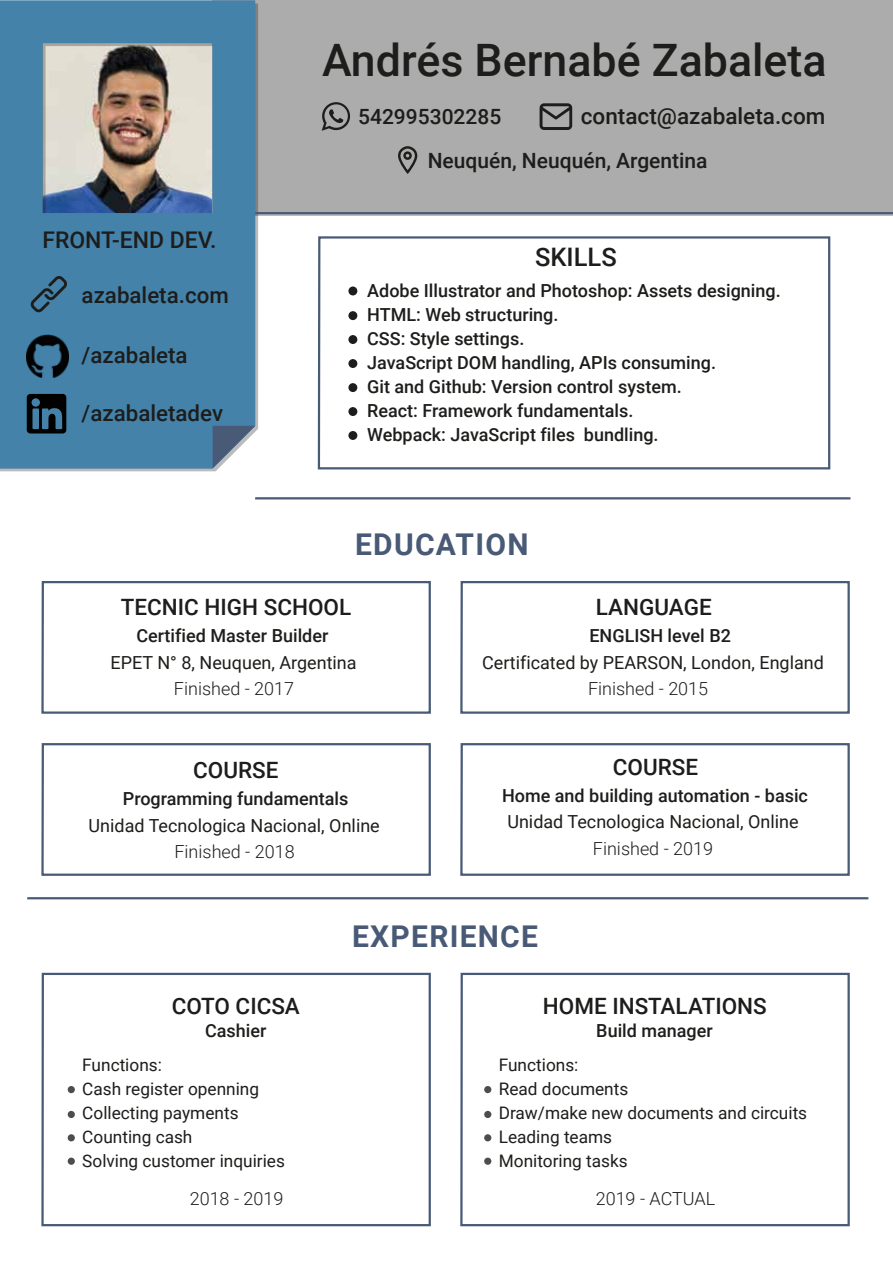
<style>
.page{position:relative;width:893px;height:1263px;background:#fff}
.page>*{position:absolute;margin:0;border:0;box-sizing:border-box;transform-origin:0 0}
.t1{font:500 44.7px "Roboto";color:#1d1d1b}
.t2{font:700 30px "Roboto";letter-spacing:.04em;color:#495a76}
.t3{font:500 25.5px "Roboto";color:#1d1d1b}
.t4{font:500 22.95px "Roboto";color:#1d1d1b}
.t5{font:500 22.5px "Roboto";color:#1d1d1b}
.t6{font:500 22.35px "Roboto";color:#1d1d1b}
.t7{font:500 21px "Roboto";color:#1d1d1b}
.t8{font:500 18px/24px "Roboto";color:#1d1d1b}
.t9{font:18px "Roboto";color:#1d1d1b}
.t10{font:300 18px "Roboto";color:#1d1d1b}
.t11{font:17.25px/24px "Roboto";color:#1d1d1b}
</style>
<div class="page">
<div style="left:213px;top:1px;width:680px;height:212px;background:#acacac"></div>
<svg style="left:0;top:1px;width:255px;height:467px;background:#5e8aa6"></svg>
<svg style="left:31px;top:275px;width:37px;height:37px"></svg>
<img style="left:26px;top:335px;width:42px;height:42px">
<svg style="left:27px;top:394px;width:39px;height:39px;background:#162a37"></svg>
<svg style="left:322px;top:102px;width:28px;height:29px"></svg>
<svg style="left:540px;top:103px;width:32px;height:27px"></svg>
<svg style="left:398px;top:146px;width:20px;height:28px"></svg>
<svg style="left:213px;top:426px;width:42px;height:42px"></svg>
<hr style="left:255px;top:497px;width:595px;height:2px;background:#495a76">
<hr style="left:27px;top:897px;width:841px;height:2px;background:#495a76">
<hr style="left:255px;top:212px;width:638px;height:2px;background:#495a76">
<div style="left:318px;top:236px;width:512px;height:233px;border:2px solid #495a76"></div>
<div style="left:41px;top:973px;width:390px;height:253px;border:2px solid #495a76"></div>
<div style="left:41px;top:581px;width:390px;height:133px;border:2px solid #495a76"></div>
<div style="left:41px;top:743px;width:390px;height:133px;border:2px solid #495a76"></div>
<div style="left:460px;top:743px;width:390px;height:133px;border:2px solid #495a76"></div>
<div style="left:460px;top:581px;width:390px;height:133px;border:2px solid #495a76"></div>
<div style="left:460px;top:973px;width:390px;height:253px;border:2px solid #495a76"></div>
<div style="left:348px;top:286px;width:9px;height:9px;background:#1d1d1b;border-radius:50%"></div>
<div style="left:348px;top:311px;width:9px;height:9px;background:#1d1d1b;border-radius:50%"></div>
<div style="left:348px;top:335px;width:9px;height:9px;background:#1d1d1b;border-radius:50%"></div>
<div style="left:348px;top:359px;width:9px;height:9px;background:#1d1d1b;border-radius:50%"></div>
<div style="left:348px;top:383px;width:9px;height:9px;background:#1d1d1b;border-radius:50%"></div>
<div style="left:348px;top:407px;width:9px;height:9px;background:#1d1d1b;border-radius:50%"></div>
<div style="left:348px;top:431px;width:9px;height:9px;background:#1d1d1b;border-radius:50%"></div>
<div style="left:484px;top:1086px;width:7px;height:7px;background:#4d4d4c;border-radius:50%"></div>
<div style="left:484px;top:1111px;width:7px;height:7px;background:#4d4d4c;border-radius:50%"></div>
<div style="left:484px;top:1134px;width:7px;height:7px;background:#4d4d4c;border-radius:50%"></div>
<div style="left:484px;top:1157px;width:7px;height:8px;background:#4d4d4c;border-radius:50%"></div>
<div style="left:68px;top:1086px;width:7px;height:7px;background:#4d4d4c;border-radius:50%"></div>
<div style="left:68px;top:1111px;width:7px;height:7px;background:#4d4d4c;border-radius:50%"></div>
<div style="left:68px;top:1134px;width:7px;height:7px;background:#4d4d4c;border-radius:50%"></div>
<div style="left:68px;top:1157px;width:7px;height:8px;background:#4d4d4c;border-radius:50%"></div>
<h1 class="t1" style="left:322px;top:29px;width:506px">Andrés Bernabé Zabaleta</h1>
<p class="t7" style="left:358px;top:102px;width:145px">542995302285</p>
<p class="t5" style="left:581px;top:100px;width:246px">contact@azabaleta.com</p>
<p class="t4" style="left:43px;top:224px;width:176px">FRONT-END DEV.</p>
<p class="t6" style="left:82px;top:279px;width:149px">azabaleta.com</p>
<p class="t6" style="left:82px;top:339px;width:107px">/azabaleta</p>
<p class="t6" style="left:82px;top:398px;width:143px">/azabaletadev</p>
<p class="t7" style="left:428px;top:146px;width:281px">Neuquén, Neuquén, Argentina</p>
<h3 class="t3" style="left:535px;top:239px;width:83px">SKILLS</h3>
<p class="t8" style="left:367px;top:278px;width:415px">Adobe Illustrator and Photoshop: Assets designing.<br>HTML: Web structuring.<br>CSS: Style settings.<br>JavaScript DOM handling, APIs consuming.<br>Git and Github: Version control system.<br>React: Framework fundamentals.<br>Webpack: JavaScript files bundling.</p>
<h2 class="t2" style="left:355px;top:524px;width:175px">EDUCATION</h2>
<p class="t5" style="left:121px;top:591px;width:232px">TECNIC HIGH SCHOOL</p>
<p class="t5" style="left:596px;top:591px;width:117px">LANGUAGE</p>
<p class="t8" style="left:136px;top:623px;width:193px">Certified Master Builder</p>
<p class="t8" style="left:589px;top:623px;width:143px">ENGLISH level B2</p>
<p class="t9" style="left:111px;top:650px;width:248px">EPET N° 8, Neuquen, Argentina</p>
<p class="t9" style="left:482px;top:650px;width:343px">Certificated by PEARSON, London, England</p>
<p class="t10" style="left:174px;top:676px;width:122px">Finished - 2017</p>
<p class="t10" style="left:588px;top:676px;width:122px">Finished - 2015</p>
<p class="t5" style="left:193px;top:754px;width:87px">COURSE</p>
<p class="t5" style="left:613px;top:751px;width:87px">COURSE</p>
<p class="t8" style="left:123px;top:786px;width:227px">Programming fundamentals</p>
<p class="t9" style="left:89px;top:813px;width:293px">Unidad Tecnologica Nacional, Online</p>
<p class="t10" style="left:174px;top:839px;width:122px">Finished - 2018</p>
<p class="t8" style="left:502px;top:783px;width:307px">Home and building automation - basic</p>
<p class="t9" style="left:507px;top:809px;width:293px">Unidad Tecnologica Nacional, Online</p>
<p class="t10" style="left:593px;top:836px;width:122px">Finished - 2019</p>
<p class="t5" style="left:172px;top:990px;width:130px">COTO CICSA</p>
<p class="t8" style="left:205px;top:1017px;width:63px">Cashier</p>
<p class="t11" style="left:82px;top:1052px;width:204px">Functions:<br>Cash register openning<br>Collecting payments<br>Counting cash<br>Solving customer inquiries</p>
<p class="t10" style="left:190px;top:1186px;width:95px">2018 - 2019</p>
<h2 class="t2" style="left:352px;top:915px;width:187px">EXPERIENCE</h2>
<p class="t5" style="left:543px;top:990px;width:225px">HOME INSTALATIONS</p>
<p class="t8" style="left:596px;top:1017px;width:118px">Build manager</p>
<p class="t11" style="left:499px;top:1052px;width:310px">Functions:<br>Read documents<br>Draw/make new documents and circuits<br>Leading teams<br>Monitoring tasks</p>
<p class="t10" style="left:596px;top:1186px;width:121px">2019 - ACTUAL</p>
</div>
